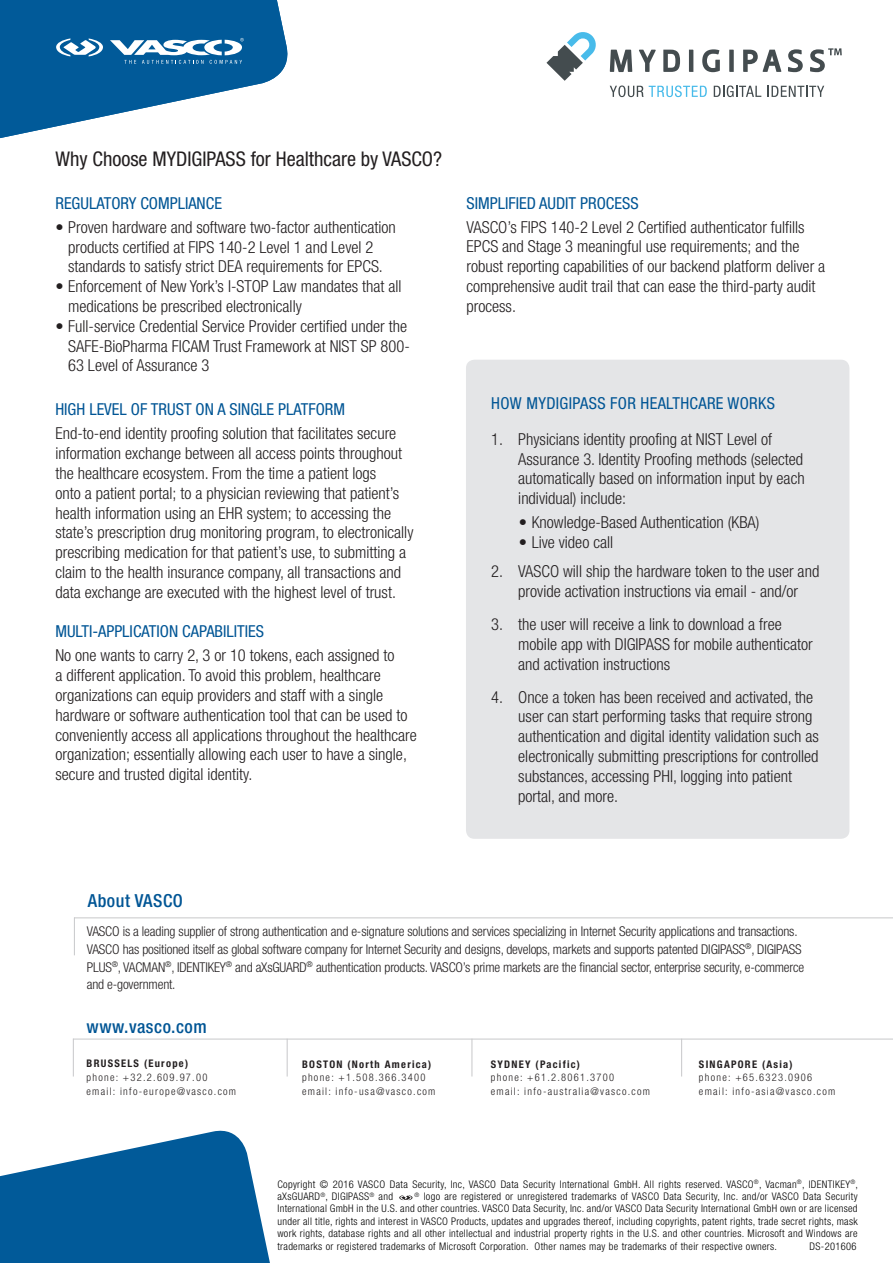
<style>
.page{position:relative;width:893px;height:1263px;background:#fff}
.page>*{position:absolute;margin:0;border:0;box-sizing:border-box;transform-origin:0 0}
.Tab_1_Titre{font:condensed 20.25px "Helvetica Neue";color:#231f20}
.t1{font:500 condensed 18px "Helvetica Neue";letter-spacing:.03em;color:#005595}
.t2{font:300 condensed 16.5px/19.8px "Helvetica Neue";color:#231f20}
.t3{font:condensed 16.5px "Helvetica Neue";color:#005595}
.t4{font:condensed 16.5px "Helvetica Neue";letter-spacing:.02em;color:#005595}
.t5{font:300 condensed 13.5px/17.7px "Helvetica Neue";letter-spacing:-.01em;color:#231f20}
.Légendes{font:300 condensed 10.5px/12.5px "Helvetica Neue";letter-spacing:.03em;color:#000}
.t6{font:300 condensed 10.5px/13.8px "Helvetica Neue";letter-spacing:.12em;color:#231f20}
.t7{font:700 condensed 10.5px "Helvetica Neue";letter-spacing:.12em;color:#231f20}
</style>
<div class="page">
<svg style="left:0;top:1130px;width:270px;height:133px"></svg>
<svg style="left:0;top:0;width:288px;height:139px"></svg>
<hr style="left:73px;top:1039px;width:820px;height:1px;background:#c7c8ca">
<hr style="left:287px;top:1039px;width:1px;height:37px;background:#c7c8ca">
<hr style="left:73px;top:1039px;width:1px;height:37px;background:#c7c8ca">
<hr style="left:681px;top:1039px;width:1px;height:37px;background:#c7c8ca">
<hr style="left:472px;top:1039px;width:1px;height:37px;background:#c7c8ca">
<hr style="left:74px;top:917px;width:819px;height:1px;background:#c7c8ca">
<hr style="left:74px;top:917px;width:1px;height:38px;background:#c7c8ca">
<svg style="left:399px;top:1195px;width:13px;height:5px"></svg>
<svg style="left:610px;top:50px;width:22px;height:22px"></svg>
<svg style="left:639px;top:50px;width:17px;height:22px"></svg>
<svg style="left:689px;top:50px;width:4px;height:22px"></svg>
<svg style="left:702px;top:49px;width:18px;height:23px"></svg>
<svg style="left:729px;top:50px;width:5px;height:22px"></svg>
<svg style="left:788px;top:49px;width:15px;height:23px"></svg>
<svg style="left:810px;top:48px;width:32px;height:24px"></svg>
<svg style="left:663px;top:50px;width:17px;height:22px"></svg>
<svg style="left:743px;top:50px;width:38px;height:22px"></svg>
<svg style="left:546px;top:32px;width:50px;height:49px"></svg>
<svg style="left:610px;top:85px;width:97px;height:12px"></svg>
<svg style="left:714px;top:85px;width:47px;height:12px"></svg>
<svg style="left:767px;top:86px;width:57px;height:11px"></svg>
<div style="left:466px;top:360px;width:383px;height:479px;background:#e4e5e7;border-radius:9px"></div>
<p class="Tab_1_Titre" style="left:55px;top:147px;width:388px">Why Choose MYDIGIPASS for Healthcare by VASCO?</p>
<p class="t3" style="left:55px;top:193px;width:168px">REGULATORY COMPLIANCE</p>
<p class="t2" style="left:55px;top:217px;width:342px;text-align:center">• Proven hardware and software two-factor authentication products certified at FIPS 140-2 Level 1 and Level 2 standards to satisfy strict DEA requirements for EPCS.</p>
<p class="t2" style="left:68px;top:276px;width:335px;text-indent:-13px">• Enforcement of New York’s I-STOP Law mandates that all medications be prescribed electronically</p>
<p class="t2" style="left:68px;top:316px;width:343px;text-indent:-13px">• Full-service Credential Service Provider certified under the<br>SAFE-BioPharma FICAM Trust Framework at NIST SP 800-<br>63 Level of Assurance 3</p>
<p class="t3" style="left:55px;top:400px;width:291px">HIGH LEVEL OF TRUST ON A SINGLE PLATFORM</p>
<p class="t2" style="left:55px;top:423px;width:360px">End-to-end identity proofing solution that facilitates secure information exchange between all access points throughout the healthcare ecosystem. From the time a patient logs<br>onto a patient portal; to a physician reviewing that patient’s health information using an EHR system; to accessing the state’s prescription drug monitoring program, to electronically prescribing medication for that patient’s use, to submitting a claim to the health insurance company, all transactions and data exchange are executed with the highest level of trust.</p>
<p class="t3" style="left:55px;top:622px;width:210px">MULTI-APPLICATION CAPABILITIES</p>
<p class="t2" style="left:55px;top:645px;width:363px">No one wants to carry 2, 3 or 10 tokens, each assigned to<br>a different application. To avoid this problem, healthcare organizations can equip providers and staff with a single hardware or software authentication tool that can be used to conveniently access all applications throughout the healthcare organization; essentially allowing each user to have a single, secure and trusted digital identity.</p>
<p class="t3" style="left:466px;top:193px;width:174px">SIMPLIFIED AUDIT PROCESS</p>
<p class="t2" style="left:466px;top:217px;width:360px">VASCO’s FIPS 140-2 Level 2 Certified authenticator fulfills EPCS and Stage 3 meaningful use requirements; and the robust reporting capabilities of our backend platform deliver a comprehensive audit trail that can ease the third-party audit process.</p>
<p class="t4" style="left:491px;top:393px;width:285px">HOW MYDIGIPASS FOR HEALTHCARE WORKS</p>
<p class="t2" style="left:518px;top:429px;width:288px;text-indent:-27px">1. Physicians identity proofing at NIST Level of Assurance 3. Identity Proofing methods (selected automatically based on information input by each individual) include:</p>
<p class="t2" style="left:519px;top:513px;width:242px">• Knowledge-Based Authentication (KBA)</p>
<p class="t2" style="left:519px;top:532px;width:96px">• Live video call</p>
<p class="t2" style="left:491px;top:561px;width:330px;text-align:center">2. VASCO will ship the hardware token to the user and provide activation instructions via email - and/or</p>
<p class="t2" style="left:518px;top:614px;width:296px;text-indent:-27px">3. the user will receive a link to download a free mobile app with DIGIPASS for mobile authenticator and activation instructions</p>
<p class="t2" style="left:518px;top:687px;width:302px;text-indent:-27px">4. Once a token has been received and activated, the user can start performing tasks that require strong authentication and digital identity validation such as electronically submitting prescriptions for controlled substances, accessing PHI, logging into patient portal, and more.</p>
<p class="t1" style="left:88px;top:890px;width:97px">About VASCO</p>
<p class="t5" style="left:87px;top:922px;width:719px">VASCO is a leading supplier of strong authentication and e-signature solutions and services specializing in Internet Security applications and transactions.<br>VASCO has positioned itself as global software company for Internet Security and designs, develops, markets and supports patented DIGIPASS<sup>®</sup>, DIGIPASS PLUS<sup>®</sup>, VACMAN<sup>®</sup>, IDENTIKEY<sup>®</sup> and aXsGUARD<sup>®</sup> authentication products. VASCO’s prime markets are the financial sector, enterprise security, e-commerce and e-government.</p>
<p class="t1" style="left:87px;top:1016px;width:122px">www.vasco.com</p>
<p class="t7" style="left:87px;top:1057px;width:103px">BRUSSELS (Europe)</p>
<p class="t6" style="left:87px;top:1070px;width:151px">phone: +32.2.609.97.00 email: info-europe@vasco.com</p>
<p class="t7" style="left:302px;top:1057px;width:131px">BOSTON (North America)</p>
<p class="t6" style="left:302px;top:1071px;width:135px">phone: +1.508.366.3400 email: info-usa@vasco.com</p>
<p class="t7" style="left:491px;top:1057px;width:91px">SYDNEY (Pacific)</p>
<p class="t6" style="left:491px;top:1071px;width:161px">phone: +61.2.8061.3700<br>email: info-australia@vasco.com</p>
<p class="t7" style="left:699px;top:1057px;width:95px">SINGAPORE (Asia)</p>
<p class="t6" style="left:699px;top:1071px;width:138px">phone: +65.6323.0906 email: info-asia@vasco.com</p>
<p class="Légendes" style="left:277px;top:1178px;width:582px">Copyright © 2016 VASCO Data Security, Inc, VASCO Data Security International GmbH. All rights reserved. VASCO<sup>®</sup>, Vacman<sup>®</sup>, IDENTIKEY<sup>®</sup>, aXsGUARD<sup>®</sup>, DIGIPASS<sup>®</sup> and</p>
<p class="Légendes" style="left:277px;top:1190px;width:582px;text-align:justify;text-indent:137px"><sup>®</sup> logo are registered or unregistered trademarks of VASCO Data Security, Inc. and/or VASCO Data Security International GmbH in the U.S. and other countries. VASCO Data Security, Inc. and/or VASCO Data Security International GmbH own or are licensed under all title, rights and interest in VASCO Products, updates and upgrades thereof, including copyrights, patent rights, trade secret rights, mask work rights, database rights and all other intellectual and industrial property rights in the U.S. and other countries. Microsoft and Windows are trademarks or registered trademarks of Microsoft Corporation. Other names may be trademarks of their respective owners.</p>
<p class="Légendes" style="left:810px;top:1239px;width:48px">DS-201606</p>
</div>
